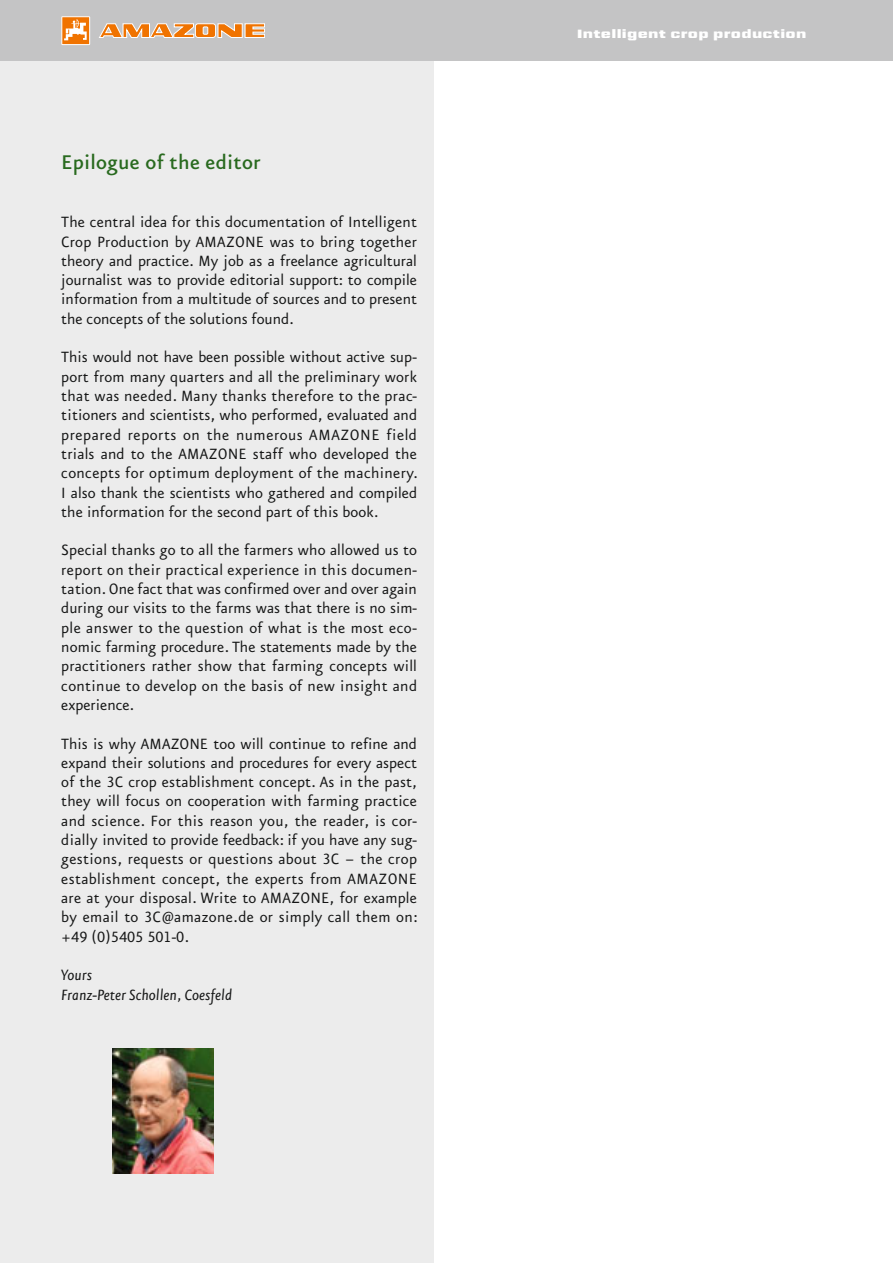
<style>
.page{position:relative;width:893px;height:1263px;background:#fff}
.page>*{position:absolute;margin:0;border:0;box-sizing:border-box;transform-origin:0 0}
.t1{font:23.7px "Eureka Sans A Medium Tab";letter-spacing:.01em;color:#296a1f}
.t2{font:17.85px/19.4px "Eureka Sans A Regular Tab";letter-spacing:.005em;color:#151616;text-align:justify}
.t3{font:italic 17.85px/19.4px "Eureka Sans A";color:#151616}
.t4{font:11.85px "Amazone VI Bl";letter-spacing:.025em;color:#fff}
</style>
<div class="page">
<div style="left:0;top:0;width:434px;height:1263px;background:#ececec"></div>
<img style="left:113px;top:1049px;width:100px;height:124px">
<div style="left:0;top:0;width:893px;height:61px;background:#c4c4c5"></div>
<svg style="left:99px;top:23px;width:166px;height:15px"></svg>
<div style="left:62px;top:17px;width:28px;height:28px;background:#f07300"></div>
<div style="left:62px;top:16px;width:28px;height:29px;border:1px solid #fff"></div>
<svg style="left:64px;top:19px;width:23px;height:21px"></svg>
<h1 class="t1" style="left:61px;top:154px;width:201px">Epilogue of the editor</h1>
<p class="t2" style="left:61px;top:214px;width:357px">The central idea for this documentation of Intelligent Crop Production by AMAZONE was to bring together theory and practice. My job as a freelance agricultural journalist was to provide editorial support: to compile information from a multitude of sources and to present the concepts of the solutions found.</p>
<p class="t2" style="left:61px;top:349px;width:358px">This would not have been possible without active sup&shy;port from many quarters and all the preliminary work that was needed. Many thanks therefore to the prac&shy;titioners and scientists, who performed, evaluated and prepared reports on the numerous AMAZONE field trials and to the AMAZONE staff who developed the concepts for optimum deployment of the machinery.<br>I also thank the scientists who gathered and compiled the information for the second part of this book.</p>
<p class="t2" style="left:61px;top:542px;width:357px">Special thanks go to all the farmers who allowed us to report on their practical experience in this documen&shy;tation. One fact that was confirmed over and over again during our visits to the farms was that there is no sim&shy;ple answer to the question of what is the most eco&shy;nomic farming procedure. The statements made by the practitioners rather show that farming concepts will continue to develop on the basis of new insight and experience.</p>
<p class="t2" style="left:61px;top:735px;width:358px">This is why AMAZONE too will continue to refine and expand their solutions and procedures for every aspect of the 3C crop establishment concept. As in the past, they will focus on cooperation with farming practice and science. For this reason you, the reader, is cor&shy;dially invited to provide feedback: if you have any sug&shy;gestions, requests or questions about 3C – the crop establishment concept, the experts from AMAZONE are at your disposal. Write to AMAZONE, for example by email to 3C@amazone.de or simply call them on: +49 (0)5405 501-0.</p>
<p class="t3" style="left:61px;top:967px;width:172px">Yours<br>Franz-Peter Schollen, Coesfeld</p>
<p class="t4" style="left:577px;top:29px;width:231px">Intelligent crop production</p>
</div>
